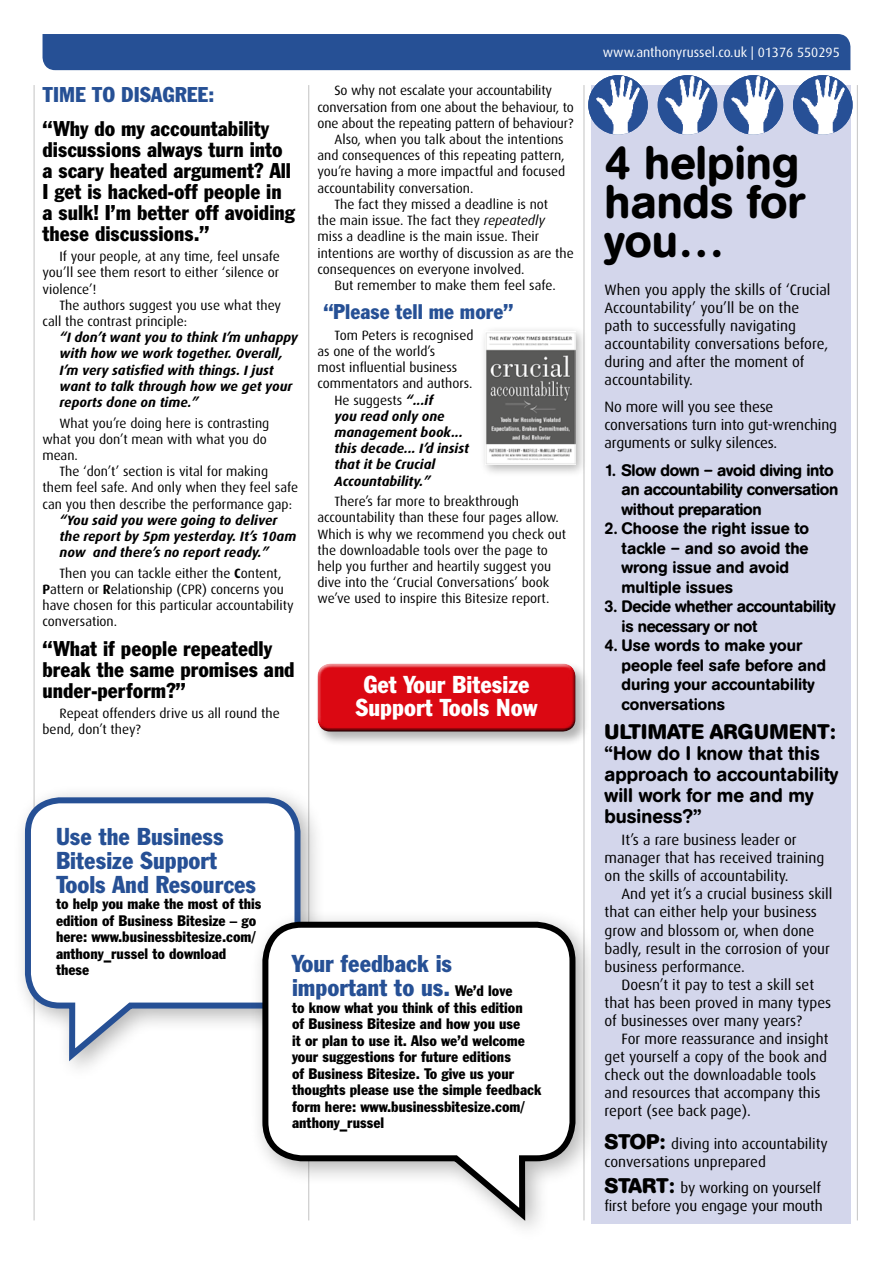
<style>
.page{position:relative;width:893px;height:1263px;background:#fff}
.page>*{position:absolute;margin:0;border:0;box-sizing:border-box;transform-origin:0 0}
.SUBHEAD2{font:500 46.5px/39px "AG Buch Rounded BQ";color:#000}
.SUBHEAD-SM{font:condensed 24px/24px "Franklin Gothic BT";color:#265095}
.SUBHEAD_SM{font:condensed 24px/22.5px "Franklin Gothic BT";color:#fff;text-align:center}
.SUBHEAD{font:condensed 21px/21px "Franklin Gothic BT";color:#000}
.SUBHEAD-2{font:condensed 21px "Franklin Gothic BT";color:#265095}
.SUBHEAD2-2{font:700 21px "AG Buch Rounded BQ";letter-spacing:.01em;color:#000}
.SUBHEAD2-3{font:condensed 21px "Franklin Gothic BT";color:#265095}
.SUBHEAD2-4{font:500 19.5px/21px "AG Buch Rounded BQ";color:#000}
.body2{font:500 16.5px/19.5px "AG Buch Rounded BQ";color:#000}
.body2-2{font:500 16.5px/19.5px "AG Buch Rounded BQ";letter-spacing:-.02em;color:#000}
.body2-3{font:15px/18px "Dax";color:#000}
.SUBHEAD-SM-2{font:condensed 15px/16.5px "Franklin Gothic BT";color:#000}
.SUBHEAD2-5{font:15px/18px "Dax";letter-spacing:-.01em;color:#000}
.body{font:13.5px/16.2px "Dax";color:#000}
.QUOTE{font:italic 700 13.5px/16.2px "Dax";color:#000}
.body-2{font:13.5px "Dax";color:#fff}
.s1{font-weight:700}
.s2{font-style:italic}
.s3{font-weight:400;font-style:normal}
.s4{font-size:15px;color:#000}
.s5{font-family:"AG Buch Rounded BQ";font-weight:700;font-size:21px}
</style>
<div class="page">
<div style="left:43px;top:34px;width:807px;height:36px;background:#265095"></div>
<hr style="left:308px;top:85px;width:1px;height:1135px;background:#c6c6c6">
<hr style="left:583px;top:85px;width:1px;height:1135px;background:#c6c6c6">
<hr style="left:34px;top:85px;width:1px;height:1135px;background:#c6c6c6">
<hr style="left:857px;top:85px;width:1px;height:1135px;background:#c6c6c6">
<div style="left:12px;top:784px;width:313px;height:299px;background:#000;opacity:.3"></div>
<svg style="left:22px;top:794px;width:281px;height:274px"></svg>
<div style="left:249px;top:908px;width:351px;height:335px;background:#000;opacity:.3"></div>
<svg style="left:259px;top:919px;width:319px;height:308px"></svg>
<div style="left:592px;top:85px;width:259px;height:1138px;background:#d3d6eb"></div>
<img style="left:588px;top:75px;width:60px;height:60px;border-radius:30px">
<img style="left:658px;top:75px;width:59px;height:60px;border-radius:30px">
<img style="left:724px;top:75px;width:59px;height:60px;border-radius:30px">
<img style="left:793px;top:75px;width:60px;height:60px;border-radius:30px">
<div style="left:479px;top:325px;width:108px;height:152px;background:#000;opacity:.3"></div>
<img style="left:486px;top:332px;width:89px;height:132px">
<div style="left:315px;top:661px;width:275px;height:85px;background:#000;opacity:.3"></div>
<div style="left:313px;top:659px;width:264px;height:68px;background:#fff;opacity:.75"></div>
<div style="left:316px;top:666px;width:264px;height:70px;background:#000;opacity:.75"></div>
<p class="SUBHEAD2-3" style="left:43px;top:81px;width:173px">TIME TO DISAGREE:</p>
<p class="SUBHEAD" style="left:43px;top:117px;width:254px">“Why do my accountability discussions always turn into a scary heated argument? All<br>I get is hacked-off people in a sulk! I’m better off avoiding these discussions.”</p>
<p class="body" style="left:43px;top:249px;width:239px;text-align:justify;text-indent:17px">If your people, at any time, feel unsafe you’ll see them resort to either ‘silence or violence’!</p>
<p class="body" style="left:43px;top:297px;width:240px;text-indent:17px">The authors suggest you use what they call the contrast principle:</p>
<p class="QUOTE" style="left:60px;top:330px;width:240px">“I don’t want you to think I’m unhappy with how we work together. Overall, I’m very satisfied with things. I just want to talk through how we get your reports done on time.”</p>
<p class="body" style="left:43px;top:415px;width:228px;text-indent:17px">What you’re doing here is contrasting what you don’t mean with what you do mean.</p>
<p class="body" style="left:43px;top:463px;width:257px;text-indent:17px">The ‘don’t’ section is vital for making them feel safe. And only when they feel safe can you then describe the performance gap:</p>
<p class="QUOTE" style="left:60px;top:512px;width:238px">“You said you were going to deliver the report by 5pm yesterday. It’s 10am now and there’s no report ready.”</p>
<p class="body" style="left:43px;top:565px;width:253px;text-indent:17px">Then you can tackle either the <span class="s1">C</span>ontent, <span class="s1">P</span>attern or <span class="s1">R</span>elationship (CPR) concerns you have chosen for this particular accountability conversation.</p>
<p class="SUBHEAD" style="left:43px;top:637px;width:254px">“What if people repeatedly break the same promises and under-perform?”</p>
<p class="body" style="left:43px;top:705px;width:239px;text-indent:17px">Repeat offenders drive us all round the bend, don’t they?</p>
<p class="body" style="left:317px;top:83px;width:258px;text-align:center">So why not escalate your accountability conversation from one about the behaviour, to one about the repeating pattern of behaviour?</p>
<p class="body" style="left:317px;top:131px;width:249px;text-align:justify;text-indent:17px">Also, when you talk about the intentions and consequences of this repeating pattern, you’re having a more impactful and focused accountability conversation.</p>
<p class="body" style="left:317px;top:196px;width:258px;text-indent:17px">The fact they missed a deadline is not<br>the main issue. The fact they <span class="s2">repeatedly </span>miss a deadline is the main issue. Their intentions are worthy of discussion as are the consequences on everyone involved.</p>
<p class="body" style="left:334px;top:277px;width:223px">But remember to make them feel safe.</p>
<p class="SUBHEAD-2" style="left:323px;top:298px;width:191px">“Please tell me more”</p>
<p class="body" style="left:317px;top:327px;width:158px;text-indent:17px">Tom Peters is recognised as one of the world’s<br>most influential business commentators and authors.</p>
<p class="QUOTE" style="left:334px;top:392px;width:136px"><span class="s3">He suggests</span> “...if<br>you read only one management book... this decade... I’d insist that it be Crucial<br>Accountability.”</p>
<p class="body" style="left:317px;top:493px;width:250px;text-indent:17px">There’s far more to breakthrough accountability than these four pages allow.<br>Which is why we recommend you check out the downloadable tools over the page to help you further and heartily suggest you dive into the ‘Crucial Conversations’ book we’ve used to inspire this Bitesize report.</p>
<p class="SUBHEAD_SM" style="left:356px;top:673px;width:183px">Get Your Bitesize<br>Support Tools Now</p>
<p class="SUBHEAD-SM" style="left:56px;top:823px;width:202px">Use the Business<br>Bitesize Support<br>Tools And Resources</p>
<p class="SUBHEAD-SM-2" style="left:56px;top:895px;width:207px">to help you make the most of this edition of Business Bitesize – go here: www.businessbitesize.com/ anthony_russel to download these</p>
<p class="SUBHEAD-SM" style="left:292px;top:951px;width:222px">Your feedback is important to us. <span class="s4">We’d love</span></p>
<p class="SUBHEAD-SM-2" style="left:292px;top:999px;width:251px">to know what you think of this edition<br>of Business Bitesize and how you use<br>it or plan to use it. Also we’d welcome your suggestions for future editions<br>of Business Bitesize. To give us your thoughts please use the simple feedback form here: www.businessbitesize.com/ anthony_russel</p>
<p class="body-2" style="left:603px;top:45px;width:238px">www.anthonyrussel.co.uk | 01376 550295</p>
<p class="SUBHEAD2" style="left:604px;top:144px;width:202px">4 helping hands for you…</p>
<p class="body2-3" style="left:604px;top:281px;width:227px">When you apply the skills of ‘Crucial<br>Accountability’ you’ll be on the path to successfully navigating accountability conversations before, during and after the moment of accountability.</p>
<p class="body2-3" style="left:604px;top:398px;width:234px">No more will you see these conversations turn into gut-wrenching arguments or sulky silences.</p>
<p class="body2-2" style="left:621px;top:460px;width:218px;text-indent:-17px">1. Slow down – avoid diving into an accountability conversation without preparation</p>
<p class="body2" style="left:621px;top:519px;width:189px;text-indent:-17px">2. Choose the right issue to tackle – and so avoid the wrong issue and avoid multiple issues</p>
<p class="body2-2" style="left:621px;top:597px;width:216px;text-indent:-17px">3. Decide whether accountability is necessary or not</p>
<p class="body2" style="left:621px;top:636px;width:206px;text-indent:-17px">4. Use words to make your people feel safe before and during your accountability conversations</p>
<p class="SUBHEAD2-2" style="left:604px;top:720px;width:232px">ULTIMATE ARGUMENT:</p>
<p class="SUBHEAD2-4" style="left:604px;top:743px;width:235px">“How do I know that this approach to accountability will work for me and my business?”</p>
<p class="body2-3" style="left:604px;top:831px;width:221px;text-indent:17px">It’s a rare business leader or manager that has received training on the skills of accountability.</p>
<p class="body2-3" style="left:604px;top:885px;width:230px;text-indent:17px">And yet it’s a crucial business skill that can either help your business grow and blossom or, when done badly, result in the corrosion of your business performance.</p>
<p class="body2-3" style="left:604px;top:975px;width:228px;text-indent:17px">Doesn’t it pay to test a skill set that has been proved in many types of businesses over many years?</p>
<p class="body2-3" style="left:604px;top:1029px;width:225px;text-indent:17px">For more reassurance and insight get yourself a copy of the book and check out the downloadable tools and resources that accompany this report (see back page).</p>
<p class="SUBHEAD2-5" style="left:604px;top:1135px;width:225px"><span class="s5">STOP:</span> diving into accountability conversations unprepared</p>
<p class="SUBHEAD2-5" style="left:604px;top:1178px;width:220px"><span class="s5">START:</span> by working on yourself first before you engage your mouth</p>
</div>
